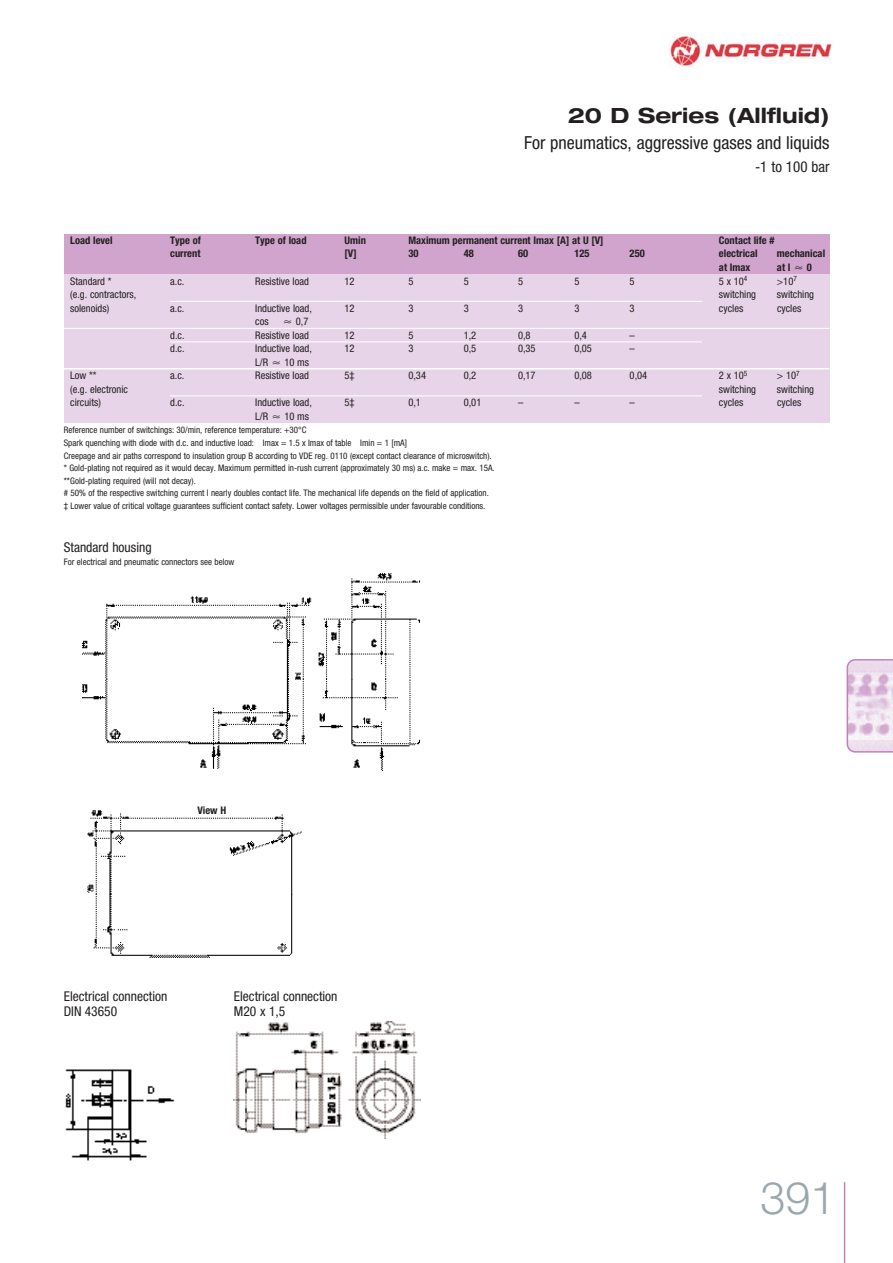
<style>
.page{position:relative;width:893px;height:1263px;background:#fff}
.page>*{position:absolute;margin:0;border:0;box-sizing:border-box;transform-origin:0 0}
.t1{font:300 45px "Norgren";color:#9ca7ad}
.t2{font:700 expanded 21px "Norgren";color:#231f20}
.t3{font:condensed 18px "Norgren";color:#231f20}
.t4{font:condensed 15px "Norgren";color:#231f20}
.t5{font:condensed 13.5px/15px "Norgren";color:#231f20}
.t6{font:condensed 10.5px "Norgren";color:#231f20}
.t7{font:700 condensed 10.5px "Norgren";color:#231f20}
.t8{font:condensed 9px/12.6px "Norgren";color:#231f20}
</style>
<div class="page">
<hr style="left:843px;top:1182px;width:2px;height:81px;background:#c083b9">
<img style="left:668px;top:33px;width:164px;height:18px">
<img style="left:668px;top:51px;width:162px;height:17px">
<svg style="left:846px;top:659px;width:46px;height:94px;background:#e7d3e6"></svg>
<img style="left:82px;top:573px;width:337px;height:107px">
<img style="left:82px;top:680px;width:337px;height:278px">
<div style="left:64px;top:234px;width:765px;height:40px;background:#d0a4cc"></div>
<div style="left:175px;top:805px;width:73px;height:11px;background:#fff"></div>
<div style="left:64px;top:274px;width:765px;height:149px;background:#e7d4e8"></div>
<hr style="left:170px;top:301px;width:532px;height:1px;background:#fff">
<hr style="left:64px;top:328px;width:765px;height:1px;background:#fff">
<hr style="left:170px;top:341px;width:532px;height:1px;background:#fff">
<hr style="left:64px;top:368px;width:765px;height:1px;background:#fff">
<hr style="left:170px;top:395px;width:532px;height:1px;background:#fff">
<img style="left:65px;top:1069px;width:110px;height:92px">
<img style="left:234px;top:1021px;width:186px;height:117px">
<h2 class="t2" style="left:568px;top:108px;width:263px">20 D Series (Allfluid)</h2>
<h3 class="t3" style="left:524px;top:136px;width:307px">For pneumatics, aggressive gases and liquids</h3>
<h3 class="t4" style="left:755px;top:161px;width:76px">-1 to 100 bar</h3>
<p class="t7" style="left:70px;top:237px;width:44px">Load level</p>
<p class="t7" style="left:170px;top:237px;width:32px">Type of</p>
<p class="t7" style="left:255px;top:237px;width:53px">Type of load</p>
<p class="t7" style="left:344px;top:237px;width:23px">Umin</p>
<p class="t7" style="left:408px;top:237px;width:197px">Maximum permanent current Imax [A] at U [V]</p>
<p class="t7" style="left:719px;top:237px;width:57px">Contact life #</p>
<p class="t7" style="left:170px;top:250px;width:32px">current</p>
<p class="t7" style="left:344px;top:250px;width:14px">[V]</p>
<p class="t7" style="left:408px;top:250px;width:12px">30</p>
<p class="t7" style="left:463px;top:250px;width:12px">48</p>
<p class="t7" style="left:518px;top:250px;width:12px">60</p>
<p class="t7" style="left:574px;top:250px;width:17px">125</p>
<p class="t7" style="left:629px;top:250px;width:17px">250</p>
<p class="t7" style="left:719px;top:250px;width:40px">electrical</p>
<p class="t7" style="left:777px;top:250px;width:50px">mechanical</p>
<p class="t7" style="left:719px;top:264px;width:33px">at Imax</p>
<p class="t7" style="left:777px;top:264px;width:36px">at I Ÿ 0</p>
<p class="t6" style="left:70px;top:277px;width:43px">Standard *</p>
<p class="t6" style="left:170px;top:277px;width:16px">a.c.</p>
<p class="t6" style="left:255px;top:277px;width:55px">Resistive load</p>
<p class="t6" style="left:344px;top:277px;width:12px">12</p>
<p class="t6" style="left:408px;top:277px;width:7px">5</p>
<p class="t6" style="left:463px;top:277px;width:7px">5</p>
<p class="t6" style="left:518px;top:277px;width:7px">5</p>
<p class="t6" style="left:574px;top:277px;width:7px">5</p>
<p class="t6" style="left:629px;top:277px;width:7px">5</p>
<p class="t6" style="left:719px;top:277px;width:30px">5 x 10<sup>4</sup></p>
<p class="t6" style="left:777px;top:277px;width:21px">&gt;10<sup>7</sup></p>
<p class="t6" style="left:70px;top:291px;width:68px">(e.g. contractors,</p>
<p class="t6" style="left:719px;top:291px;width:39px">switching</p>
<p class="t6" style="left:777px;top:291px;width:39px">switching</p>
<p class="t6" style="left:70px;top:304px;width:41px">solenoids)</p>
<p class="t6" style="left:170px;top:304px;width:16px">a.c.</p>
<p class="t6" style="left:255px;top:304px;width:58px">Inductive load,</p>
<p class="t6" style="left:344px;top:304px;width:12px">12</p>
<p class="t6" style="left:408px;top:304px;width:7px">3</p>
<p class="t6" style="left:463px;top:304px;width:7px">3</p>
<p class="t6" style="left:518px;top:304px;width:7px">3</p>
<p class="t6" style="left:574px;top:304px;width:7px">3</p>
<p class="t6" style="left:629px;top:304px;width:7px">3</p>
<p class="t6" style="left:719px;top:304px;width:26px">cycles</p>
<p class="t6" style="left:777px;top:304px;width:26px">cycles</p>
<p class="t6" style="left:255px;top:318px;width:15px">cos</p>
<p class="t6" style="left:282px;top:318px;width:27px">Ÿ 0,7</p>
<p class="t6" style="left:170px;top:331px;width:16px">d.c.</p>
<p class="t6" style="left:255px;top:331px;width:55px">Resistive load</p>
<p class="t6" style="left:344px;top:331px;width:12px">12</p>
<p class="t6" style="left:408px;top:331px;width:7px">5</p>
<p class="t6" style="left:463px;top:331px;width:14px">1,2</p>
<p class="t6" style="left:518px;top:331px;width:14px">0,8</p>
<p class="t6" style="left:574px;top:331px;width:14px">0,4</p>
<p class="t6" style="left:629px;top:331px;width:7px">–</p>
<p class="t6" style="left:170px;top:345px;width:16px">d.c.</p>
<p class="t6" style="left:255px;top:345px;width:58px">Inductive load,</p>
<p class="t6" style="left:344px;top:345px;width:12px">12</p>
<p class="t6" style="left:408px;top:345px;width:7px">3</p>
<p class="t6" style="left:463px;top:345px;width:14px">0,5</p>
<p class="t6" style="left:518px;top:345px;width:19px">0,35</p>
<p class="t6" style="left:574px;top:345px;width:19px">0,05</p>
<p class="t6" style="left:629px;top:345px;width:7px">–</p>
<p class="t6" style="left:255px;top:358px;width:55px">L/R Ÿ 10 ms</p>
<p class="t6" style="left:70px;top:372px;width:28px">Low **</p>
<p class="t6" style="left:170px;top:372px;width:16px">a.c.</p>
<p class="t6" style="left:255px;top:372px;width:55px">Resistive load</p>
<p class="t6" style="left:344px;top:372px;width:12px">5‡</p>
<p class="t6" style="left:408px;top:372px;width:19px">0,34</p>
<p class="t6" style="left:463px;top:372px;width:14px">0,2</p>
<p class="t6" style="left:518px;top:372px;width:19px">0,17</p>
<p class="t6" style="left:574px;top:372px;width:19px">0,08</p>
<p class="t6" style="left:629px;top:372px;width:19px">0,04</p>
<p class="t6" style="left:719px;top:372px;width:30px">2 x 10<sup>5</sup></p>
<p class="t6" style="left:777px;top:372px;width:24px">&gt; 10<sup>7</sup></p>
<p class="t6" style="left:70px;top:385px;width:59px">(e.g. electronic</p>
<p class="t6" style="left:719px;top:385px;width:39px">switching</p>
<p class="t6" style="left:777px;top:385px;width:39px">switching</p>
<p class="t6" style="left:70px;top:399px;width:32px">circuits)</p>
<p class="t6" style="left:170px;top:399px;width:16px">d.c.</p>
<p class="t6" style="left:255px;top:399px;width:58px">Inductive load,</p>
<p class="t6" style="left:344px;top:399px;width:12px">5‡</p>
<p class="t6" style="left:408px;top:399px;width:14px">0,1</p>
<p class="t6" style="left:463px;top:399px;width:19px">0,01</p>
<p class="t6" style="left:518px;top:399px;width:7px">–</p>
<p class="t6" style="left:574px;top:399px;width:7px">–</p>
<p class="t6" style="left:629px;top:399px;width:7px">–</p>
<p class="t6" style="left:719px;top:399px;width:26px">cycles</p>
<p class="t6" style="left:777px;top:399px;width:26px">cycles</p>
<p class="t6" style="left:255px;top:412px;width:55px">L/R Ÿ 10 ms</p>
<p class="t8" style="left:64px;top:425px;width:432px">Reference number of switchings: 30/min, reference temperature: +30°C<br>Spark quenching with diode with d.c. and inductive load: Imax = 1.5 x Imax of table Imin = 1 [mA]<br>Creepage and air paths correspond to insulation group B according to VDE reg. 0110 (except contact clearance of microswitch). * Gold-plating not required as it would decay. Maximum permitted in-rush current (approximately 30 ms) a.c. make = max. 15A. **Gold-plating required (will not decay).<br># 50% of the respective switching current I nearly doubles contact life. The mechanical life depends on the field of application. ‡ Lower value of critical voltage guarantees sufficient contact safety. Lower voltages permissible under favourable conditions.</p>
<h3 class="t5" style="left:64px;top:541px;width:89px">Standard housing</h3>
<p class="t8" style="left:64px;top:556px;width:172px">For electrical and pneumatic connectors see below</p>
<p class="t7" style="left:197px;top:806px;width:30px">View H</p>
<h3 class="t5" style="left:64px;top:989px;width:105px">Electrical connection<br>DIN 43650</h3>
<h3 class="t5" style="left:234px;top:989px;width:105px">Electrical connection<br>M20 x 1,5</h3>
<h1 class="t1" style="left:760px;top:1181px;width:77px">391</h1>
</div>
